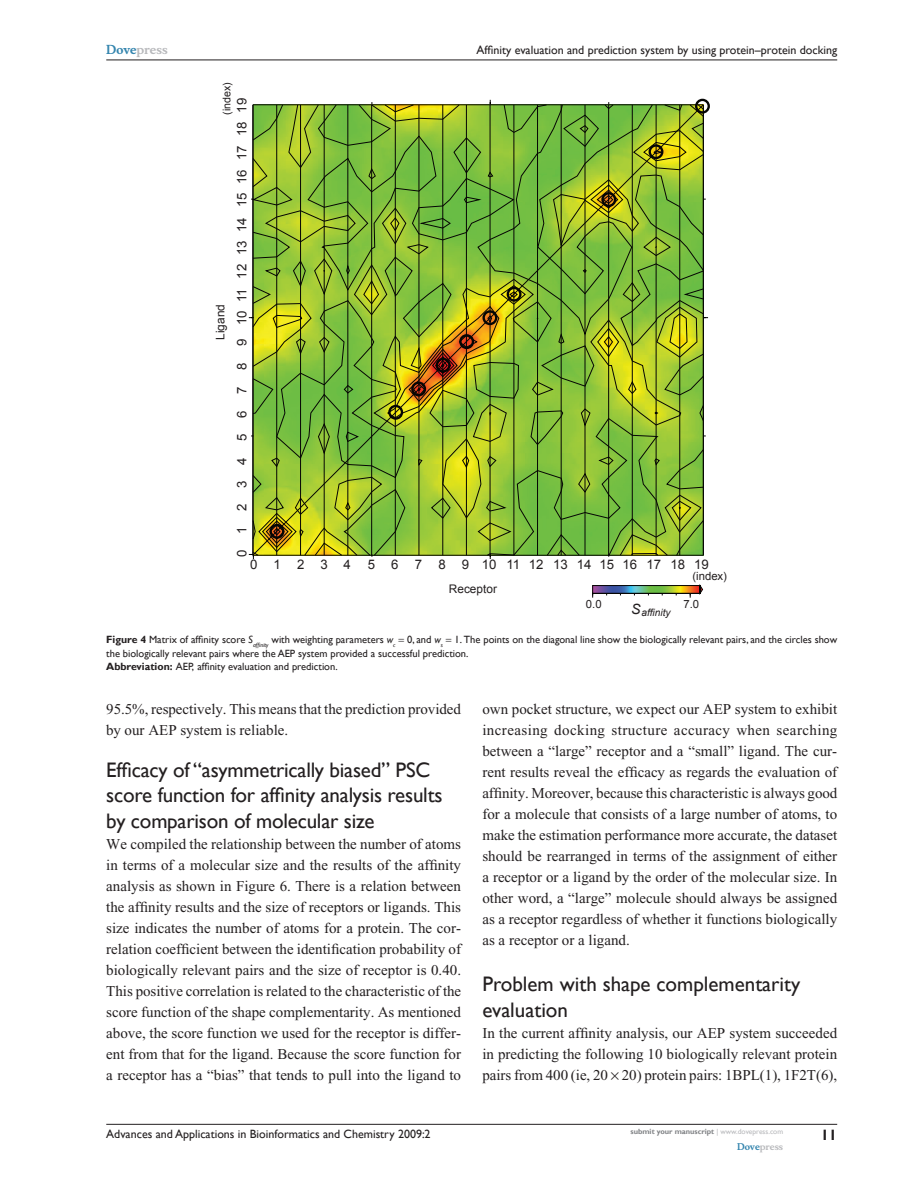
<style>
.page{position:relative;width:918px;height:1188px;background:#fff}
.page>*{position:absolute;margin:0;border:0;box-sizing:border-box;transform-origin:0 0}
.t1{font:21px/25.2px "Gill Sans";letter-spacing:-.01em;color:#231f20}
.t2{font:15px/21px "Times New Roman";color:#231f20;text-align:justify}
.t3{font:700 15px "Gill Sans";color:#231f20}
.t4{font:13.2px "Arial";color:#231f20}
.t5{font:12px "Gill Sans";color:#231f20}
.t6{font:700 12px "Musee";color:#b8b9bc}
.t7{font:11.85px "Arial";color:#231f20}
.t8{font:11.25px "Arial";color:#231f20}
.t9{font:10.65px "Arial";color:#231f20}
.t10{font:10.5px/13.5px "Gill Sans";color:#231f20}
.t11{font:italic 10.05px "Arial";color:#231f20}
.t12{font:700 9px "Musee";color:#b8b9bc}
.t13{font:700 7.5px "Gill Sans";color:#808285}
.s1{color:#3485ae}
.s2{font-weight:700}
.s3{font-style:italic}
.s4{font-weight:400;color:#b8b9bc}
</style>
<div class="page">
<hr style="left:106px;top:1124px;width:731px;height:1px;background:#231f20">
<hr style="left:106px;top:60px;width:731px;height:1px;background:#231f20">
<svg style="left:252px;top:104px;width:452px;height:452px;background:#87b333"></svg>
<div style="left:388px;top:405px;width:15px;height:15px;border:2px solid #050504;border-radius:50%"></div>
<div style="left:411px;top:382px;width:15px;height:14px;border:2px solid #050504;border-radius:50%"></div>
<div style="left:436px;top:358px;width:15px;height:15px;border:2px solid #050504;border-radius:50%"></div>
<div style="left:459px;top:334px;width:15px;height:15px;border:2px solid #050504;border-radius:50%"></div>
<div style="left:482px;top:310px;width:15px;height:15px;border:2px solid #050504;border-radius:50%"></div>
<div style="left:507px;top:287px;width:15px;height:15px;border:2px solid #050504;border-radius:50%"></div>
<div style="left:601px;top:192px;width:15px;height:15px;border:2px solid #050504;border-radius:50%"></div>
<div style="left:649px;top:144px;width:14px;height:15px;border:2px solid #050504;border-radius:50%"></div>
<div style="left:695px;top:99px;width:15px;height:15px;border:2px solid #050504;border-radius:50%"></div>
<div style="left:270px;top:524px;width:14px;height:15px;border:2px solid #050504;border-radius:50%"></div>
<svg style="left:592px;top:585px;width:111px;height:13px"></svg>
<p class="t6" style="left:106px;top:43px;width:63px"><span class="s1">Dove</span>press</p>
<p class="t5" style="left:477px;top:43px;width:362px">Affinity evaluation and prediction system by using protein–protein docking</p>
<p class="t9" style="left:220px;top:115px;width:34px;rotate:-90deg">(index)</p>
<p class="t4" style="left:233px;top:113px;width:16px;rotate:-90deg">19</p>
<p class="t4" style="left:233px;top:184px;width:64px;rotate:-90deg">16 17 18</p>
<p class="t7" style="left:212px;top:340px;width:38px;rotate:-90deg">Ligand</p>
<p class="t4" style="left:233px;top:207px;width:16px;rotate:-90deg">15</p>
<p class="t4" style="left:233px;top:302px;width:87px;rotate:-90deg">11 12 13 14</p>
<p class="t4" style="left:233px;top:325px;width:16px;rotate:-90deg">10</p>
<p class="t4" style="left:233px;top:370px;width:32px;rotate:-90deg">8 9</p>
<p class="t4" style="left:233px;top:394px;width:9px;rotate:-90deg">7</p>
<p class="t4" style="left:233px;top:418px;width:9px;rotate:-90deg">6</p>
<p class="t4" style="left:233px;top:441px;width:9px;rotate:-90deg">5</p>
<p class="t4" style="left:233px;top:534px;width:78px;rotate:-90deg">1234</p>
<p class="t4" style="left:233px;top:557px;width:9px;rotate:-90deg">0</p>
<p class="t4" style="left:250px;top:556px;width:102px">01234</p>
<p class="t4" style="left:368px;top:556px;width:343px">5 6 7 8 9 10111213141516171819</p>
<p class="t8" style="left:692px;top:569px;width:36px">(index)</p>
<p class="t8" style="left:586px;top:597px;width:17px">0.0</p>
<p class="t8" style="left:684px;top:597px;width:17px">7.0</p>
<p class="t10" style="left:106px;top:633px;width:732px"><span class="s2">Figure 4</span> Matrix of affinity score <span class="s3">S</span><sub>affinity</sub> with weighting parameters <span class="s3">w</span><sub>c</sub> 0, and <span class="s3">w</span><sub>s</sub> 1. The points on the diagonal line show the biologically relevant pairs, and the circles show the biologically relevant pairs where the AEP system provided a successful prediction.<br><span class="s2">Abbreviation:</span> AEP, affinity evaluation and prediction.</p>
<p class="t7" style="left:449px;top:581px;width:49px">Receptor</p>
<p class="t11" style="left:631px;top:606px;width:41px"><sup>S</sup>affinity</p>
<p class="t2" style="left:106px;top:698px;width:356px">95.5%, respectively. This means that the prediction provided by our AEP system is reliable.</p>
<h1 class="t1" style="left:106px;top:758px;width:338px">Efficacy of “asymmetrically biased” PSC score function for affinity analysis results by comparison of molecular size</h1>
<p class="t2" style="left:106px;top:833px;width:357px">We compiled the relationship between the number of atoms in terms of a molecular size and the results of the affinity analysis as shown in Figure 6. There is a relation between the affinity results and the size of receptors or ligands. This size indicates the number of atoms for a protein. The cor&shy;relation coefficient between the identification probability of biologically relevant pairs and the size of receptor is 0.40.<br>This positive correlation is related to the characteristic of the score function of the shape complementarity. As mentioned above, the score function we used for the receptor is differ&shy;ent from that for the ligand. Because the score function for a receptor has a “bias” that tends to pull into the ligand to</p>
<p class="t2" style="left:482px;top:698px;width:357px">own pocket structure, we expect our AEP system to exhibit increasing docking structure accuracy when searching between a “large” receptor and a “small” ligand. The cur&shy;rent results reveal the efficacy as regards the evaluation of affinity. Moreover, because this characteristic is always good for a molecule that consists of a large number of atoms, to make the estimation performance more accurate, the dataset should be rearranged in terms of the assignment of either a receptor or a ligand by the order of the molecular size. In other word, a “large” molecule should always be assigned as a receptor regardless of whether it functions biologically as a receptor or a ligand.</p>
<h1 class="t1" style="left:482px;top:972px;width:320px">Problem with shape complementarity evaluation</h1>
<p class="t2" style="left:482px;top:1022px;width:356px">In the current affinity analysis, our AEP system succeeded in predicting the following 10 biologically relevant protein pairs from 400 (ie, 20 20) protein pairs: 1BPL(1), 1F2T(6),</p>
<p class="t13" style="left:631px;top:1127px;width:154px">submit your manuscript <span class="s4">| www.dovepress.com</span></p>
<p class="t12" style="left:737px;top:1141px;width:48px"><span class="s1">Dove</span>press</p>
<p class="t5" style="left:106px;top:1127px;width:326px">Advances and Applications in Bioinformatics and Chemistry 2009:2</p>
<p class="t3" style="left:821px;top:1126px;width:7px">11</p>
</div>
